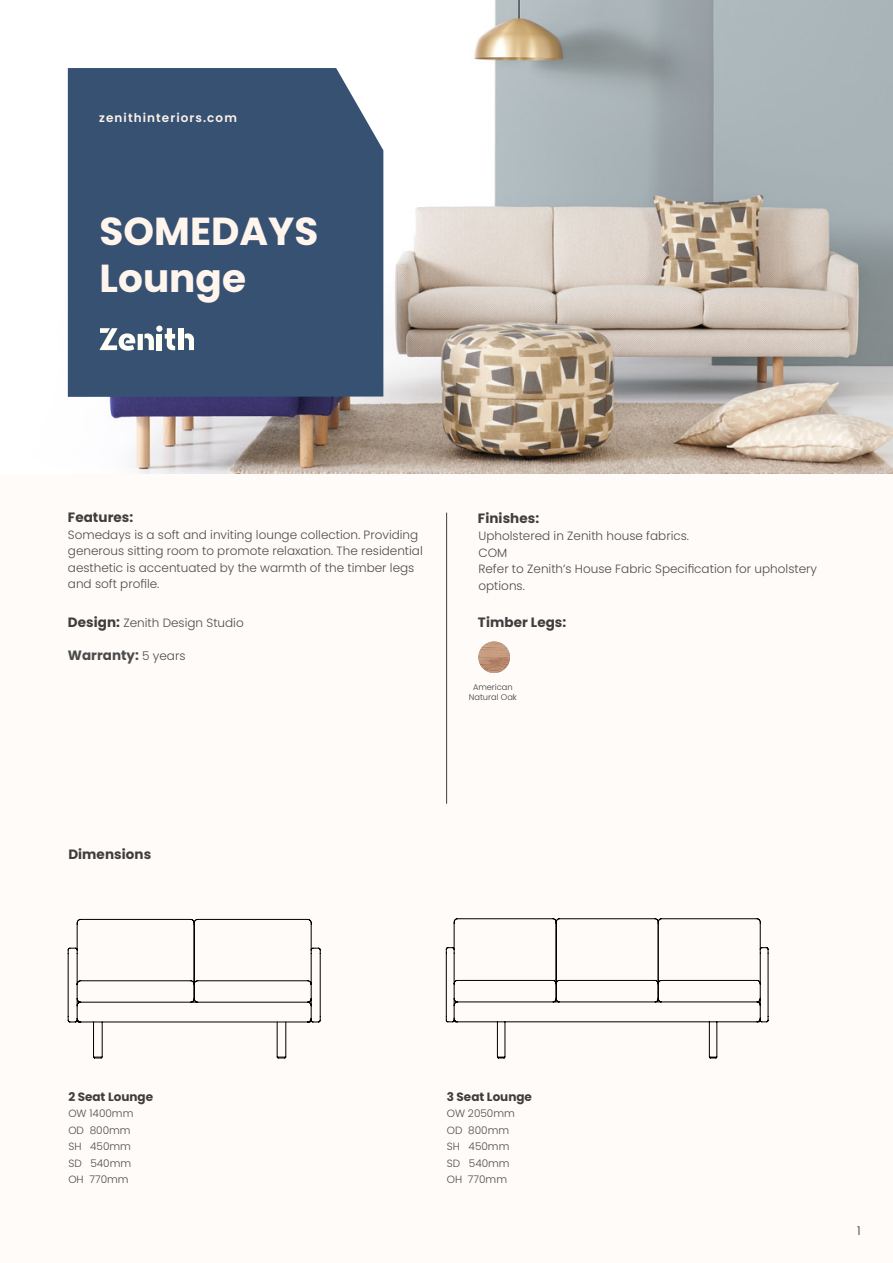
<style>
.page{position:relative;width:893px;height:1263px;background:#fffbf8}
.page>*{position:absolute;margin:0;border:0;box-sizing:border-box;transform-origin:0 0}
.PRODUCT_NAME{font:700 39px/47.2px "Poppins";color:#fff5ed}
.COPY{font:700 13.5px "Poppins";letter-spacing:.005em;color:#3e3e3f}
.COPY-2{font:700 13.5px "Poppins";color:#4b4c4d}
.COPY-3{font:300 12px/16.5px "Poppins";color:#4b4c4d}
.COPY-4{font:700 12px "Poppins";color:#3e3e3f}
.WEBSITE_TOP_LEFT{font:600 12px "Poppins";letter-spacing:.09em;color:#fdf3eb}
.t1{font:300 12px "Poppins";color:#312f30}
.COPY-5{font:300 10.5px/16.5px "Poppins";color:#4b4c4d}
.COLOURS_SPECS{font:300 8.25px/9.8px "Poppins";color:#3e3e3f;text-align:center}
.s1{font-weight:700;font-size:13.5px;color:#3e3e3f}
.s2{font-weight:300;font-size:12px}
</style>
<div class="page">
<img style="left:67px;top:0;width:826px;height:473px">
<div style="left:68px;top:68px;width:315px;height:329px;background:#375172"></div>
<div style="left:157px;top:334px;width:5px;height:16px;background:#fffef4"></div>
<div style="left:156px;top:326px;width:7px;height:6px;background:#fffef4;border-radius:50%"></div>
<svg style="left:165px;top:328px;width:10px;height:23px"></svg>
<div style="left:178px;top:328px;width:5px;height:22px;background:#fffef4"></div>
<svg style="left:185px;top:333px;width:9px;height:17px"></svg>
<svg style="left:100px;top:328px;width:54px;height:23px"></svg>
<hr style="left:446px;top:513px;width:1px;height:291px;background:#3e3e3f">
<img style="left:478px;top:641px;width:32px;height:32px;border-radius:16px">
<svg style="left:68px;top:919px;width:253px;height:139px"></svg>
<svg style="left:446px;top:918px;width:323px;height:140px"></svg>
<p class="WEBSITE_TOP_LEFT" style="left:99px;top:111px;width:139px">zenithinteriors.com</p>
<p class="PRODUCT_NAME" style="left:100px;top:208px;width:220px">SOMEDAYS<br>Lounge</p>
<p class="COPY" style="left:68px;top:510px;width:67px">Features:</p>
<p class="COPY-3" style="left:68px;top:526px;width:356px">Somedays is a soft and inviting lounge collection. Providing generous sitting room to promote relaxation. The residential aesthetic is accentuated by the warmth of the timber legs and soft profile.</p>
<p class="COPY-3" style="left:68px;top:615px;width:177px"><span class="s1">Design:</span> Zenith Design Studio</p>
<p class="COPY-2" style="left:68px;top:648px;width:119px">Warranty: <span class="s2">5 years</span></p>
<p class="COPY" style="left:478px;top:510px;width:63px">Finishes:</p>
<p class="COPY-3" style="left:478px;top:528px;width:340px">Upholstered in Zenith house fabrics.<br>COM<br>Refer to Zenith’s House Fabric Specification for upholstery options.</p>
<p class="COPY" style="left:478px;top:614px;width:90px">Timber Legs:</p>
<p class="COLOURS_SPECS" style="left:469px;top:682px;width:50px">American<br>Natural Oak</p>
<p class="COPY" style="left:68px;top:846px;width:84px">Dimensions</p>
<p class="COPY-4" style="left:68px;top:1089px;width:86px">2 Seat Lounge</p>
<p class="COPY-5" style="left:68px;top:1105px;width:67px">OW 1400mm</p>
<p class="COPY-5" style="left:68px;top:1122px;width:64px">OD 800mm</p>
<p class="COPY-5" style="left:68px;top:1138px;width:64px">SH 450mm<br>SD 540mm</p>
<p class="COPY-5" style="left:68px;top:1171px;width:62px">OH 770mm</p>
<p class="COPY-4" style="left:447px;top:1089px;width:87px">3 Seat Lounge</p>
<p class="COPY-5" style="left:447px;top:1105px;width:70px">OW 2050mm</p>
<p class="COPY-5" style="left:447px;top:1122px;width:64px">OD 800mm</p>
<p class="COPY-5" style="left:447px;top:1138px;width:64px">SH 450mm</p>
<p class="COPY-5" style="left:447px;top:1155px;width:64px">SD 540mm</p>
<p class="COPY-5" style="left:447px;top:1171px;width:62px">OH 770mm</p>
<p class="t1" style="left:857px;top:1224px;width:5px">1</p>
</div>
